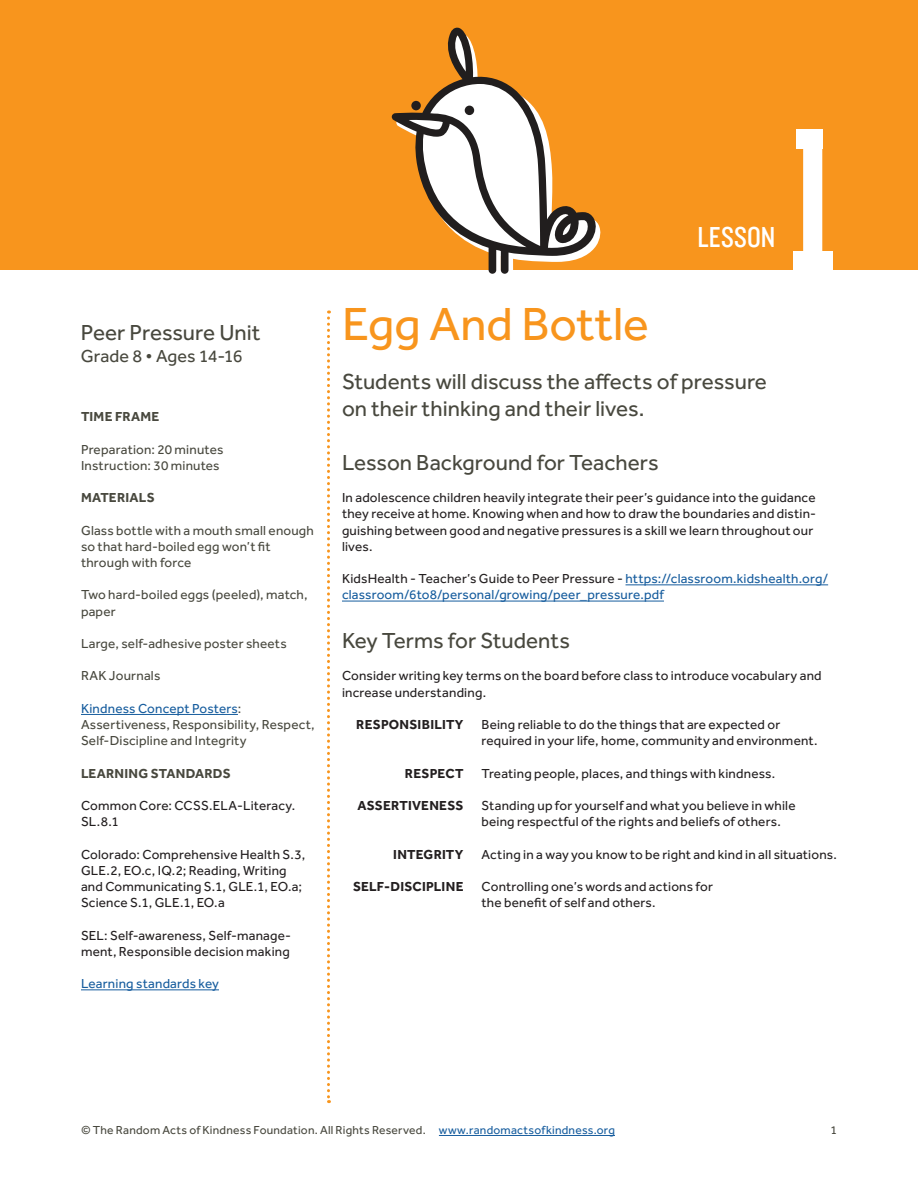
<style>
.page{position:relative;width:918px;height:1188px;background:#fff}
.page>*{position:absolute;margin:0;border:0;box-sizing:border-box;transform-origin:0 0}
.Big_Number{font:213px "Knockout 29 Junior Ltweight";color:#fff}
.Headline{font:48px "Effra";color:#f8951d}
.Big_Number-2{font:30px "Knockout 29 Junior Ltweight";letter-spacing:.01em;color:#fff}
.Subheadline{font:22.5px/27px "Effra";color:#48483e}
.Subheadline-2{font:18px "Effra";letter-spacing:.005em;color:#48483e}
.Definition_List{font:13.5px/16.2px "Effra";letter-spacing:.015em;color:#231f20}
.Sidebar_Text{font:13.5px/16.2px "Effra";letter-spacing:.015em;color:#48483e}
.t1{font:13.5px/16.2px "Effra";letter-spacing:.015em;color:#175d9e}
.Definition_List-2{font:700 13.5px "Effra";letter-spacing:.02em;color:#231f20}
.Sidebar_Text_Header{font:700 13.5px "Effra";letter-spacing:.02em;color:#48483e}
.Sidebar_Text-2{font:700 13.5px "Effra";letter-spacing:.015em;color:#48483e}
.t2{font:12px "Effra";letter-spacing:.02em;color:#48483e}
.s1{color:#175d9e}
.s2{color:#231f20}
</style>
<div class="page">
<hr style="left:439px;top:1135px;width:176px;height:1px;background:#175d9e">
<hr style="left:626px;top:585px;width:202px;height:1px;background:#175d9e">
<hr style="left:342px;top:601px;width:322px;height:1px;background:#175d9e">
<hr style="left:81px;top:714px;width:157px;height:1px;background:#175d9e">
<hr style="left:81px;top:990px;width:138px;height:1px;background:#175d9e">
<div style="left:0;top:0;width:918px;height:270px;background:#f8951d"></div>
<div style="left:793px;top:251px;width:40px;height:19px;background:#fff"></div>
<div style="left:796px;top:129px;width:26px;height:19px;background:#fff"></div>
<svg style="left:327px;top:310px;width:3px;height:793px"></svg>
<svg style="left:392px;top:27px;width:205px;height:247px"></svg>
<div style="left:465px;top:106px;width:9px;height:9px;background:#211e1e;border-radius:50%"></div>
<div style="left:411px;top:101px;width:10px;height:9px;background:#211e1e;border-radius:50%"></div>
<p class="Subheadline" style="left:81px;top:319px;width:181px">Peer Pressure Unit</p>
<p class="Subheadline-2" style="left:81px;top:345px;width:163px">Grade 8 • Ages 14-16</p>
<p class="Sidebar_Text_Header" style="left:81px;top:408px;width:80px">TIME FRAME</p>
<p class="Sidebar_Text" style="left:81px;top:441px;width:144px">Preparation: 20 minutes<br>Instruction: 30 minutes</p>
<p class="Sidebar_Text_Header" style="left:81px;top:489px;width:75px">MATERIALS</p>
<p class="Sidebar_Text" style="left:81px;top:522px;width:234px">Glass bottle with a mouth small enough so that hard-boiled egg won’t fit through with force</p>
<p class="Sidebar_Text" style="left:81px;top:587px;width:228px">Two hard-boiled eggs (peeled), match, paper</p>
<p class="Sidebar_Text" style="left:81px;top:635px;width:207px">Large, self-adhesive poster sheets</p>
<p class="Sidebar_Text" style="left:81px;top:668px;width:81px">RAK Journals</p>
<p class="Sidebar_Text" style="left:81px;top:700px;width:235px"><span class="s1">Kindness Concept Posters</span>:<br>Assertiveness, Responsibility, Respect,<br>Self-Discipline and Integrity</p>
<p class="Sidebar_Text-2" style="left:81px;top:765px;width:151px">LEARNING STANDARDS</p>
<p class="Definition_List" style="left:81px;top:797px;width:216px">Common Core: CCSS.ELA-Literacy.<br>SL.8.1</p>
<p class="Definition_List" style="left:81px;top:846px;width:226px">Colorado: Comprehensive Health S.3, GLE.2, EO.c, IQ.2; Reading, Writing and Communicating S.1, GLE.1, EO.a; Science S.1, GLE.1, EO.a</p>
<p class="Definition_List" style="left:81px;top:927px;width:212px">SEL: Self-awareness, Self-manage&shy;ment, Responsible decision making</p>
<p class="t1" style="left:81px;top:975px;width:140px">Learning standards key</p>
<p class="Big_Number-2" style="left:698px;top:218px;width:79px">LESSON</p>
<p class="Big_Number" style="left:789px;top:63px;width:50px">1</p>
<p class="Headline" style="left:342px;top:296px;width:309px">Egg And Bottle</p>
<p class="Subheadline" style="left:342px;top:368px;width:427px">Students will discuss the affects of pressure on their thinking and their lives.</p>
<p class="Subheadline" style="left:342px;top:449px;width:318px">Lesson Background for Teachers</p>
<p class="Definition_List" style="left:342px;top:489px;width:476px">In adolescence children heavily integrate their peer’s guidance into the guidance they receive at home. Knowing when and how to draw the boundaries and distin&shy;guishing between good and negative pressures is a skill we learn throughout our lives.</p>
<p class="t1" style="left:342px;top:570px;width:488px"><span class="s2">KidsHealth - Teacher’s Guide to Peer Pressure -</span> https://classroom.kidshealth.org/ classroom/6to8/personal/growing/peer_pressure.pdf</p>
<p class="Subheadline" style="left:342px;top:627px;width:230px">Key Terms for Students</p>
<p class="Definition_List" style="left:342px;top:668px;width:481px">Consider writing key terms on the board before class to introduce vocabulary and increase understanding.</p>
<p class="Definition_List-2" style="left:356px;top:716px;width:109px">RESPONSIBILITY</p>
<p class="Definition_List" style="left:482px;top:716px;width:338px">Being reliable to do the things that are expected or required in your life, home, community and environment.</p>
<p class="Definition_List-2" style="left:405px;top:765px;width:60px">RESPECT</p>
<p class="Definition_List" style="left:482px;top:765px;width:295px">Treating people, places, and things with kindness.</p>
<p class="Definition_List-2" style="left:357px;top:797px;width:108px">ASSERTIVENESS</p>
<p class="Definition_List" style="left:482px;top:797px;width:316px">Standing up for yourself and what you believe in while being respectful of the rights and beliefs of others.</p>
<p class="Definition_List-2" style="left:393px;top:846px;width:72px">INTEGRITY</p>
<p class="Definition_List" style="left:481px;top:846px;width:357px">Acting in a way you know to be right and kind in all situations.</p>
<p class="Definition_List-2" style="left:353px;top:878px;width:112px">SELF-DISCIPLINE</p>
<p class="Definition_List" style="left:481px;top:878px;width:233px">Controlling one’s words and actions for the benefit of self and others.</p>
<p class="t2" style="left:81px;top:1123px;width:535px">© The Random Acts of Kindness Foundation. All Rights Reserved. <span class="s1">www.randomactsofkindness.org</span></p>
<p class="t2" style="left:830px;top:1123px;width:8px">1</p>
</div>
